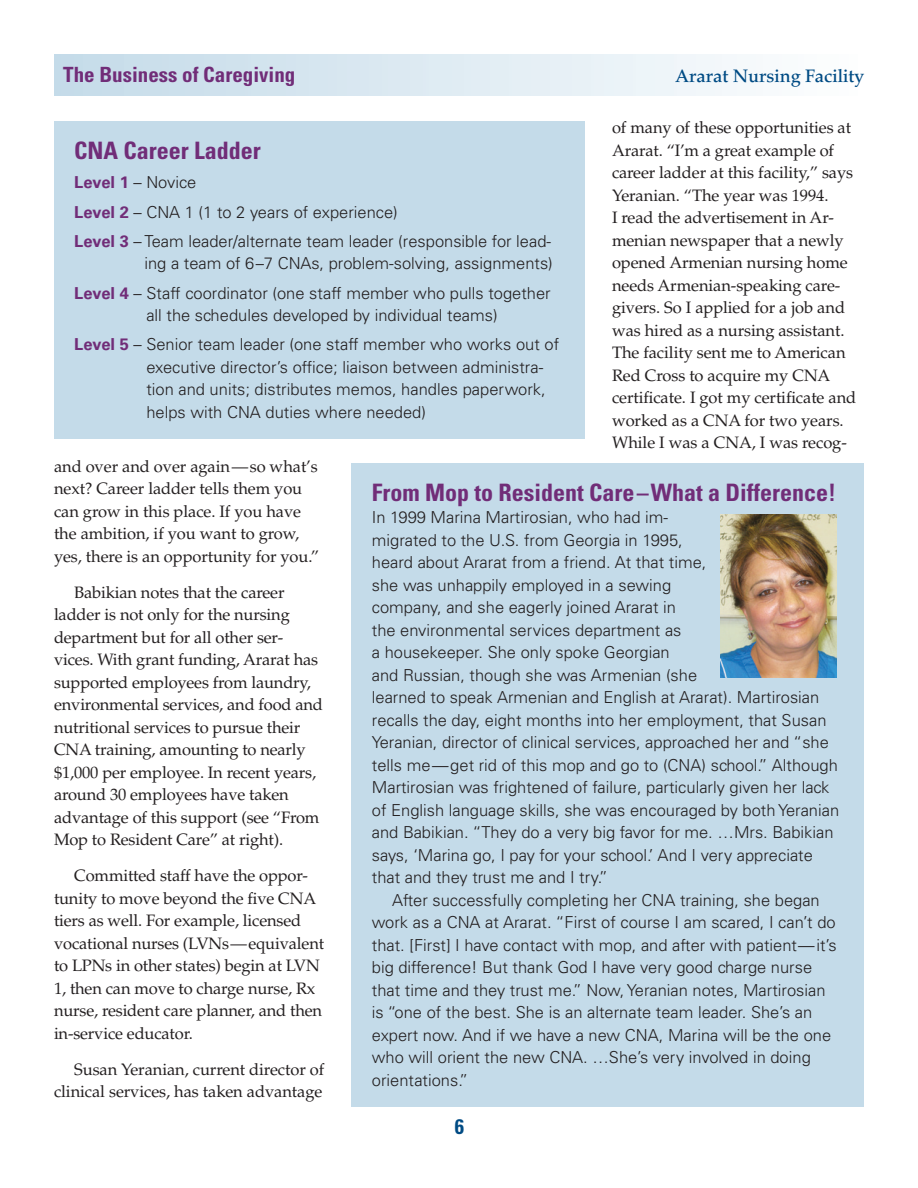
<style>
.page{position:relative;width:918px;height:1188px;background:#fff}
.page>*{position:absolute;margin:0;border:0;box-sizing:border-box;transform-origin:0 0}
.t1{font:700 condensed 24px "Univers LT Std";color:#712d78}
.t2{font:700 condensed 21px "Univers LT Std";color:#712d78}
.t3{font:700 condensed 21px "Univers LT Std";color:#004b84}
.t4{font:500 18px "Palatino LT Std";color:#004b84}
.t5{font:300 16.5px/22.5px "Univers LT Std";color:#231f20}
.Text-Indent{font:16.5px/22.5px "Palatino LT Std";letter-spacing:-.01em;color:#231f20}
.Text-No_Indent{font:16.5px/22.5px "Palatino LT Std";letter-spacing:-.005em;color:#231f20}
.s1{font-weight:700;color:#712d78}
</style>
<div class="page">
<div style="left:54px;top:54px;width:810px;height:41px;background:linear-gradient(to right,#c3dae8,#fdfefe)"></div>
<div style="left:352px;top:463px;width:512px;height:644px;background:#c4dbe9"></div>
<img style="left:720px;top:514px;width:116px;height:164px">
<div style="left:54px;top:122px;width:531px;height:318px;background:#c4dbe9"></div>
<p class="t2" style="left:63px;top:61px;width:234px">The Business of Caregiving</p>
<p class="t4" style="left:676px;top:65px;width:190px">Ararat Nursing Facility</p>
<p class="Text-Indent" style="left:612px;top:117px;width:246px">of many of these opportunities at<br>Ararat. “I’m a great example of career ladder at this facility,” says<br>Yeranian. “The year was 1994.<br>I read the advertisement in Ar&shy;menian newspaper that a newly opened Armenian nursing home needs Armenian-speaking care&shy;givers. So I applied for a job and was hired as a nursing assistant.<br>The facility sent me to American<br>Red Cross to acquire my CNA certificate. I got my certificate and worked as a CNA for two years.<br>While I was a CNA, I was recog-</p>
<p class="t1" style="left:372px;top:478px;width:466px">From Mop to Resident Care–What a Difference!</p>
<p class="t5" style="left:372px;top:506px;width:469px">In 1999 Marina Martirosian, who had im-<br>migrated to the U.S. from Georgia in 1995,<br>heard about Ararat from a friend. At that time,<br>she was unhappily employed in a sewing<br>company, and she eagerly joined Ararat in<br>the environmental services department as<br>a housekeeper. She only spoke Georgian<br>and Russian, though she was Armenian (she<br>learned to speak Armenian and English at Ararat). Martirosian recalls the day, eight months into her employment, that Susan Yeranian, director of clinical services, approached her and “she tells me—get rid of this mop and go to (CNA) school.” Although Martirosian was frightened of failure, particularly given her lack of English language skills, she was encouraged by both Yeranian and Babikian. “They do a very big favor for me. …Mrs. Babikian says, ‘Marina go, I pay for your school.’ And I very appreciate that and they trust me and I try.”</p>
<p class="t5" style="left:372px;top:889px;width:466px;text-indent:20px">After successfully completing her CNA training, she began work as a CNA at Ararat. “First of course I am scared, I can’t do that. [First] I have contact with mop, and after with patient—it’s big difference! But thank God I have very good charge nurse that time and they trust me.” Now, Yeranian notes, Martirosian is “one of the best. She is an alternate team leader. She’s an expert now. And if we have a new CNA, Marina will be the one who will orient the new CNA. …She’s very involved in doing orientations.”</p>
<p class="t1" style="left:74px;top:136px;width:188px">CNA Career Ladder</p>
<p class="t5" style="left:74px;top:171px;width:124px"><span class="s1">Level 1</span> – Novice</p>
<p class="t5" style="left:74px;top:201px;width:325px"><span class="s1">Level 2</span> – CNA 1 (1 to 2 years of experience)</p>
<p class="t5" style="left:74px;top:230px;width:480px;text-align:right"><span class="s1">Level 3</span> – Team leader/alternate team leader (responsible for lead&shy;ing a team of 6–7 CNAs, problem-solving, assignments)</p>
<p class="t5" style="left:146px;top:282px;width:406px;text-indent:-72px"><span class="s1">Level 4</span> – Staff coordinator (one staff member who pulls together all the schedules developed by individual teams)</p>
<p class="t5" style="left:146px;top:333px;width:414px;text-indent:-72px"><span class="s1">Level 5</span> – Senior team leader (one staff member who works out of executive director’s office; liaison between administra&shy;tion and units; distributes memos, handles paperwork, helps with CNA duties where needed)</p>
<p class="Text-No_Indent" style="left:54px;top:455px;width:267px">and over and over again—so what’s next? Career ladder tells them you can grow in this place. If you have the ambition, if you want to grow, yes, there is an opportunity for you.”</p>
<p class="Text-Indent" style="left:54px;top:581px;width:271px;text-indent:20px">Babikian notes that the career ladder is not only for the nursing department but for all other ser&shy;vices. With grant funding, Ararat has supported employees from laundry, environmental services, and food and nutritional services to pursue their CNA training, amounting to nearly $1,000 per employee. In recent years, around 30 employees have taken advantage of this support (see “From Mop to Resident Care” at right).</p>
<p class="Text-Indent" style="left:54px;top:865px;width:272px;text-indent:20px">Committed staff have the oppor&shy;tunity to move beyond the five CNA tiers as well. For example, licensed vocational nurses (LVNs—equivalent to LPNs in other states) begin at LVN 1, then can move to charge nurse, Rx nurse, resident care planner, and then in-service educator.</p>
<p class="Text-Indent" style="left:54px;top:1058px;width:272px;text-align:right">Susan Yeranian, current director of clinical services, has taken advantage</p>
<p class="t3" style="left:455px;top:1114px;width:11px">6</p>
</div>
